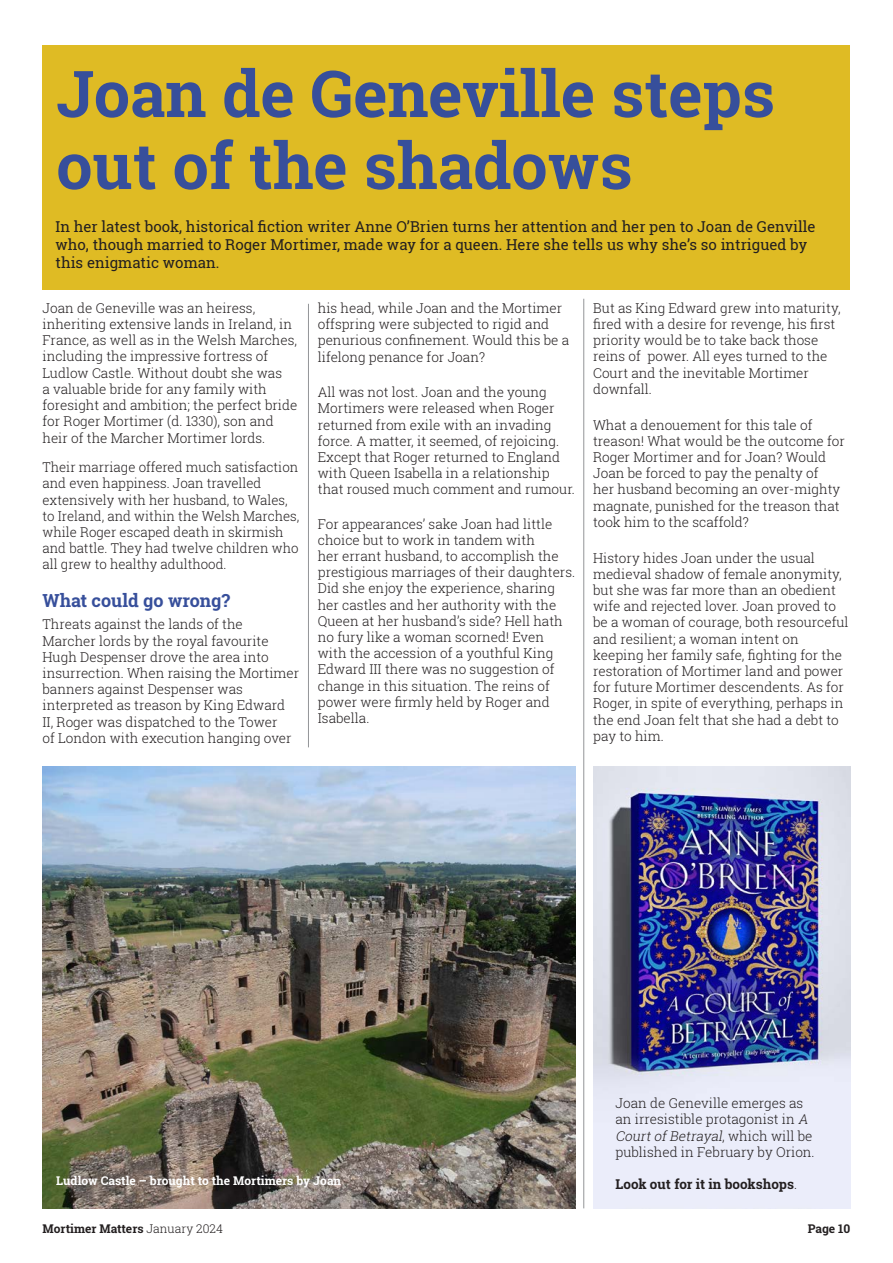
<style>
.page{position:relative;width:893px;height:1263px;background:#fff}
.page>*{position:absolute;margin:0;border:0;box-sizing:border-box;transform-origin:0 0}
.t1{font:700 64.5px/72px "Roboto Slab";color:#374f9b}
.t2{font:700 18px "Roboto Slab";color:#374f9b}
.t3{font:15px/18px "Roboto Slab";color:#231f20}
.t4{font:300 13.5px/16.2px "Roboto Slab";color:#231f20}
.t5{font:700 13.5px "Roboto Slab";color:#231f20}
.t6{font:700 12px "Roboto Slab";color:#fff}
.t7{font:700 12px "Roboto Slab";color:#231f20}
.s1{font-style:italic}
.s2{font-weight:300}
</style>
<div class="page">
<img style="left:593px;top:766px;width:257px;height:442px">
<div style="left:43px;top:46px;width:807px;height:244px;background:#dfbb24"></div>
<img style="left:43px;top:766px;width:532px;height:442px">
<hr style="left:308px;top:304px;width:1px;height:443px;background:#939598">
<hr style="left:583px;top:299px;width:1px;height:909px;background:#939598">
<p class="t1" style="left:56px;top:57px;width:720px">Joan de Geneville steps out of the shadows</p>
<p class="t3" style="left:56px;top:217px;width:761px">In her latest book, historical fiction writer Anne O’Brien turns her attention and her pen to Joan de Genville who, though married to Roger Mortimer, made way for a queen. Here she tells us why she’s so intrigued by this enigmatic woman.</p>
<p class="t4" style="left:43px;top:300px;width:256px">Joan de Geneville was an heiress, inheriting extensive lands in Ireland, in France, as well as in the Welsh Marches, including the impressive fortress of Ludlow Castle. Without doubt she was<br>a valuable bride for any family with foresight and ambition; the perfect bride for Roger Mortimer (d. 1330), son and heir of the Marcher Mortimer lords.</p>
<p class="t4" style="left:43px;top:459px;width:258px">Their marriage offered much satisfaction and even happiness. Joan travelled extensively with her husband, to Wales, to Ireland, and within the Welsh Marches, while Roger escaped death in skirmish and battle. They had twelve children who all grew to healthy adulthood.</p>
<p class="t2" style="left:43px;top:588px;width:189px">What could go wrong?</p>
<p class="t4" style="left:43px;top:616px;width:258px">Threats against the lands of the Marcher lords by the royal favourite Hugh Despenser drove the area into insurrection. When raising the Mortimer banners against Despenser was interpreted as treason by King Edward II, Roger was dispatched to the Tower<br>of London with execution hanging over</p>
<p class="t4" style="left:318px;top:300px;width:253px">his head, while Joan and the Mortimer offspring were subjected to rigid and penurious confinement. Would this be a lifelong penance for Joan?</p>
<p class="t4" style="left:318px;top:384px;width:238px">All was not lost. Joan and the young<br>Mortimers were released when Roger returned from exile with an invading</p>
<p class="t4" style="left:318px;top:432px;width:259px">force. A matter, it seemed, of rejoicing.<br>Except that Roger returned to England with Queen Isabella in a relationship that roused much comment and rumour.</p>
<p class="t4" style="left:318px;top:515px;width:259px">For appearances’ sake Joan had little choice but to work in tandem with<br>her errant husband, to accomplish the prestigious marriages of their daughters.<br>Did she enjoy the experience, sharing her castles and her authority with the Queen at her husband’s side? Hell hath no fury like a woman scorned! Even with the accession of a youthful King Edward III there was no suggestion of change in this situation. The reins of power were firmly held by Roger and Isabella.</p>
<p class="t4" style="left:593px;top:300px;width:249px">But as King Edward grew into maturity, fired with a desire for revenge, his first priority would be to take back those reins of power. All eyes turned to the<br>Court and the inevitable Mortimer downfall.</p>
<p class="t4" style="left:593px;top:416px;width:253px">What a denouement for this tale of treason! What would be the outcome for Roger Mortimer and for Joan? Would Joan be forced to pay the penalty of<br>her husband becoming an over-mighty magnate, punished for the treason that took him to the scaffold?</p>
<p class="t4" style="left:593px;top:549px;width:257px">History hides Joan under the usual medieval shadow of female anonymity, but she was far more than an obedient wife and rejected lover. Joan proved to be a woman of courage, both resourceful and resilient; a woman intent on keeping her family safe, fighting for the restoration of Mortimer land and power for future Mortimer descendents. As for Roger, in spite of everything, perhaps in the end Joan felt that she had a debt to pay to him.</p>
<p class="t6" style="left:56px;top:1173px;width:287px">Ludlow Castle – brought to the Mortimers by Joan</p>
<p class="t4" style="left:615px;top:1095px;width:201px">Joan de Geneville emerges as an irresistible protagonist in <span class="s1">A<br>CourtofBetrayal</span>, w h i c h w i l l b e published in February by Orion.</p>
<p class="t5" style="left:615px;top:1175px;width:183px">Look out for it in bookshops<span class="s2">.</span></p>
<p class="t7" style="left:43px;top:1220px;width:182px">Mortimer Matters <span class="s2">January 2024</span></p>
<p class="t7" style="left:808px;top:1220px;width:44px">Page 10</p>
</div>
